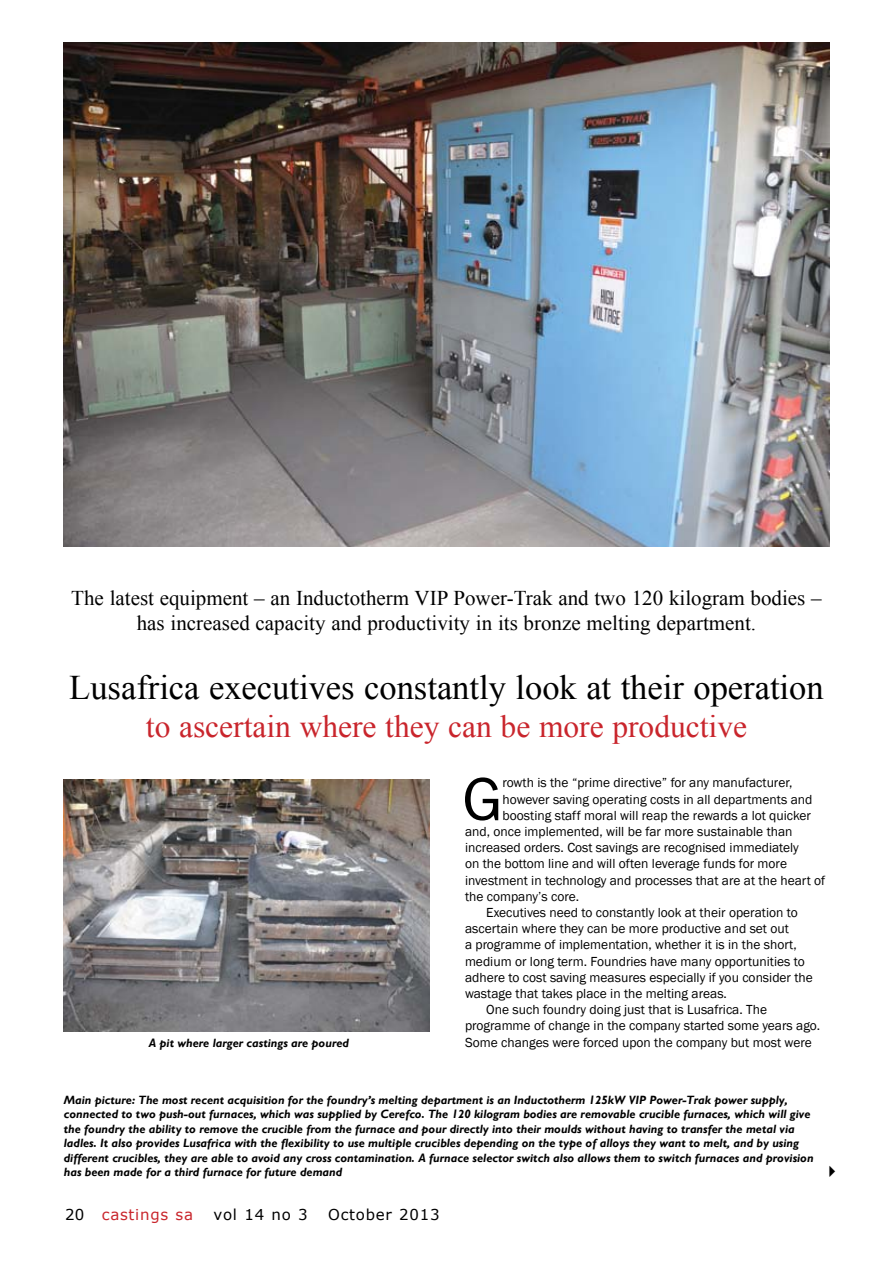
<style>
.page{position:relative;width:893px;height:1263px;background:#fff}
.page>*{position:absolute;margin:0;border:0;box-sizing:border-box;transform-origin:0 0}
.t1{font:62.1px "Franklin Gothic";color:#000}
.t2{font:34.5px "Times New Roman";color:#000}
.t3{font:31.5px "Times New Roman";color:#c9252c}
.t4{font:21px/25.2px "Times New Roman";color:#000;text-align:center}
.t5{font:15px "Verdana";letter-spacing:.05em;color:#000}
.t6{font:15px "Verdana";letter-spacing:.05em;color:#c9252c}
.t7{font:13.5px "Franklin Gothic";color:#000}
.t8{font:italic 700 12px/14.4px "Gill Sans";color:#000}
.s1{color:#000}
</style>
<div class="page">
<img style="left:64px;top:43px;width:765px;height:503px">
<img style="left:64px;top:779px;width:365px;height:253px">
<h3 class="t4" style="left:71px;top:585px;width:752px">The latest equipment – an Inductotherm VIP Power-Trak and two 120 kilogram bodies – has increased capacity and productivity in its bronze melting department.</h3>
<h2 class="t2" style="left:69px;top:665px;width:756px">Lusafrica executives constantly look at their operation</h2>
<h3 class="t3" style="left:146px;top:705px;width:603px">to ascertain where they can be more productive</h3>
<p class="t8" style="left:149px;top:1036px;width:202px">A pit where larger castings are poured</p>
<h1 class="t1" style="left:462px;top:760px;width:42px">G</h1>
<p class="t7" style="left:503px;top:774px;width:291px">rowth is the “prime directive” for any manufacturer,</p>
<p class="t7" style="left:503px;top:791px;width:311px">however saving operating costs in all departments and</p>
<p class="t7" style="left:503px;top:807px;width:310px">boosting staff moral will reap the rewards a lot quicker</p>
<p class="t7" style="left:465px;top:823px;width:329px">and, once implemented, will be far more sustainable than</p>
<p class="t7" style="left:465px;top:839px;width:335px">increased orders. Cost savings are recognised immediately</p>
<p class="t7" style="left:465px;top:855px;width:324px">on the bottom line and will often leverage funds for more</p>
<p class="t7" style="left:465px;top:872px;width:362px">investment in technology and processes that are at the heart of</p>
<p class="t7" style="left:465px;top:888px;width:116px">the company’s core.</p>
<p class="t7" style="left:486px;top:904px;width:313px">Executives need to constantly look at their operation to</p>
<p class="t7" style="left:465px;top:920px;width:325px">ascertain where they can be more productive and set out</p>
<p class="t7" style="left:465px;top:936px;width:333px">a programme of implementation, whether it is in the short,</p>
<p class="t7" style="left:465px;top:953px;width:341px">medium or long term. Foundries have many opportunities to</p>
<p class="t7" style="left:465px;top:969px;width:349px">adhere to cost saving measures especially if you consider the</p>
<p class="t7" style="left:465px;top:985px;width:263px">wastage that takes place in the melting areas.</p>
<p class="t7" style="left:486px;top:1001px;width:282px">One such foundry doing just that is Lusafrica. The</p>
<p class="t7" style="left:465px;top:1017px;width:357px">programme of change in the company started some years ago.</p>
<p class="t7" style="left:465px;top:1034px;width:348px">Some changes were forced upon the company but most were</p>
<p class="t8" style="left:64px;top:1093px;width:751px">Main picture: The most recent acquisition for the foundry’s melting department is an Inductotherm 125kW VIP Power-Trak power supply, connected to two push-out furnaces, which was supplied by Cerefco. The 120 kilogram bodies are removable crucible furnaces, which will give the foundry the ability to remove the crucible from the furnace and pour directly into their moulds without having to transfer the metal via ladles. It also provides Lusafrica with the flexibility to use multiple crucibles depending on the type of alloys they want to melt, and by using different crucibles, they are able to avoid any cross contamination. A furnace selector switch also allows them to switch furnaces and provision has been made for a third furnace for future demand</p>
<p class="t6" style="left:65px;top:1204px;width:129px"><span class="s1">20</span> castings sa</p>
<p class="t5" style="left:214px;top:1204px;width:96px">vol 14 no 3</p>
<p class="t5" style="left:328px;top:1204px;width:113px">October 2013</p>
</div>
